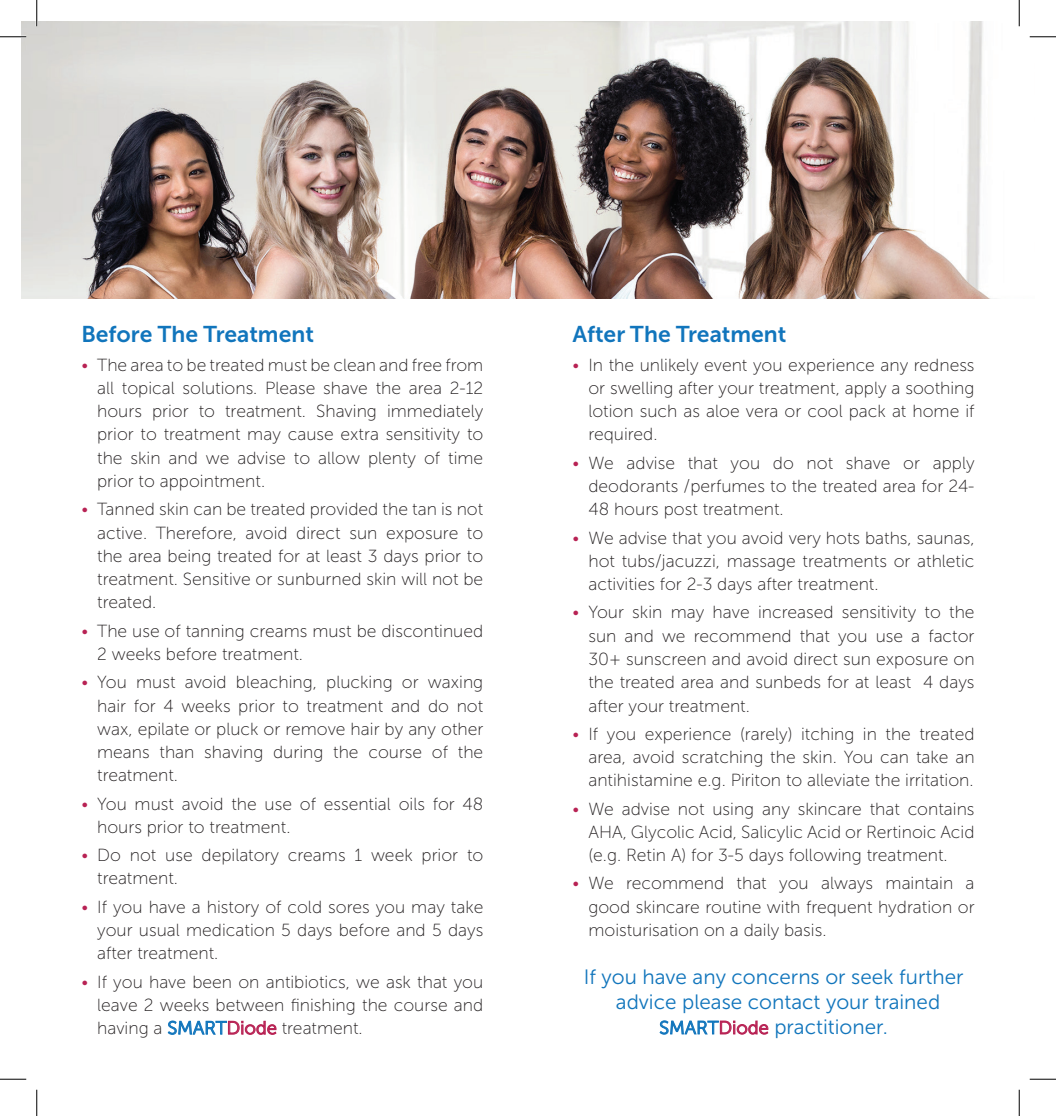
<style>
.page{position:relative;width:1056px;height:1116px;background:#fff}
.page>*{position:absolute;margin:0;border:0;box-sizing:border-box;transform-origin:0 0}
.t1{font:22.75px "Museo Sans Cyrl 700";color:#1175bc}
.t2{font:20.65px/24.8px "Museo Sans 300";color:#1175bc;text-align:center}
.t3{font:17.5px/23.3px "Museo Sans 100";color:#231f20;text-align:justify}
.s1{color:#b82254}
.s2{font-family:"Museo Sans 300";font-size:18.38px;color:#1175bc}
.s3{font-family:"Museo Sans 300";font-size:18.38px;color:#b82254}
.s4{font-size:18.38px}
.s5{font-size:18.38px;color:#b82254}
</style>
<div class="page">
<svg style="left:167px;top:1020px;width:109px;height:14px"></svg>
<img style="left:22px;top:22px;width:998px;height:276px">
<svg style="left:659px;top:1020px;width:109px;height:14px"></svg>
<hr style="left:0;top:36px;width:26px;height:2px;background:#fff">
<hr style="left:36px;top:0;width:2px;height:26px;background:#fff">
<hr style="left:1018px;top:0;width:2px;height:26px;background:#fff">
<svg style="left:0;top:36px;width:26px;height:1px"></svg>
<svg style="left:1029px;top:36px;width:27px;height:1px"></svg>
<svg style="left:0;top:1078px;width:26px;height:1px"></svg>
<svg style="left:1029px;top:1078px;width:27px;height:1px"></svg>
<svg style="left:36px;top:0;width:1px;height:26px"></svg>
<svg style="left:36px;top:1089px;width:1px;height:26px"></svg>
<svg style="left:1019px;top:0;width:1px;height:26px"></svg>
<svg style="left:1019px;top:1089px;width:1px;height:26px"></svg>
<h1 class="t1" style="left:81px;top:322px;width:234px">Before The Treatment</h1>
<p class="t3" style="left:97px;top:353px;width:388px;text-indent:-16px"><span class="s1">•</span> The area to be treated must be clean and free from all topical solutions. Please shave the area 2-12 hours prior to treatment. Shaving immediately prior to treatment may cause extra sensitivity to the skin and we advise to allow plenty of time prior to appointment.</p>
<p class="t3" style="left:97px;top:497px;width:388px;text-indent:-16px"><span class="s1">•</span> Tanned skin can be treated provided the tan is not active. Therefore, avoid direct sun exposure to the area being treated for at least 3 days prior to treatment. Sensitive or sunburned skin will not be treated.</p>
<p class="t3" style="left:97px;top:619px;width:388px;text-indent:-16px"><span class="s1">•</span> The use of tanning creams must be discontinued<br>2 weeks before treatment.</p>
<p class="t3" style="left:97px;top:670px;width:388px;text-indent:-16px"><span class="s1">•</span> You must avoid bleaching, plucking or waxing hair for 4 weeks prior to treatment and do not wax, epilate or pluck or remove hair by any other means than shaving during the course of the treatment.</p>
<p class="t3" style="left:97px;top:792px;width:388px;text-indent:-16px"><span class="s1">•</span> You must avoid the use of essential oils for 48 hours prior to treatment.</p>
<p class="t3" style="left:97px;top:843px;width:388px;text-indent:-16px"><span class="s1">•</span> Do not use depilatory creams 1 week prior to treatment.</p>
<p class="t3" style="left:97px;top:895px;width:388px;text-indent:-16px"><span class="s1">•</span> If you have a history of cold sores you may take your usual medication 5 days before and 5 days after treatment.</p>
<p class="t3" style="left:97px;top:969px;width:388px;text-indent:-16px"><span class="s1">•</span> If you have been on antibiotics, we ask that you leave 2 weeks between finishing the course and having a <span class="s2">SMART</span><span class="s3">Diode</span> treatment.</p>
<h1 class="t1" style="left:572px;top:322px;width:215px">After The Treatment</h1>
<p class="t3" style="left:588px;top:353px;width:388px;text-indent:-16px"><span class="s1">•</span> In the unlikely event you experience any redness or swelling after your treatment, apply a soothing lotion such as aloe vera or cool pack at home if required.</p>
<p class="t3" style="left:588px;top:451px;width:388px;text-indent:-16px"><span class="s1">•</span> We advise that you do not shave or apply deodorants /perfumes to the treated area for 24- 48 hours post treatment.</p>
<p class="t3" style="left:588px;top:526px;width:388px;text-indent:-16px"><span class="s1">•</span> We advise that you avoid very hots baths, saunas, hot tubs/jacuzzi, massage treatments or athletic activities for 2-3 days after treatment.</p>
<p class="t3" style="left:588px;top:601px;width:388px;text-indent:-16px"><span class="s1">•</span> Your skin may have increased sensitivity to the sun and we recommend that you use a factor 30+ sunscreen and avoid direct sun exposure on the treated area and sunbeds for at least 4 days after your treatment.</p>
<p class="t3" style="left:588px;top:722px;width:388px;text-indent:-16px"><span class="s1">•</span> If you experience (rarely) itching in the treated area, avoid scratching the skin. You can take an antihistamine e.g. Piriton to alleviate the irritation.</p>
<p class="t3" style="left:588px;top:797px;width:388px;text-indent:-16px"><span class="s1">•</span> We advise not using any skincare that contains AHA, Glycolic Acid, Salicylic Acid or Rertinoic Acid (e.g. Retin A) for 3-5 days following treatment.</p>
<p class="t3" style="left:588px;top:871px;width:388px;text-indent:-16px"><span class="s1">•</span> We recommend that you always maintain a good skincare routine with frequent hydration or moisturisation on a daily basis.</p>
<p class="t2" style="left:584px;top:964px;width:381px">If you have any concerns or seek further advice please contact your trained<br><span class="s4">SMART</span><span class="s5">Diode</span> practitioner.</p>
</div>
